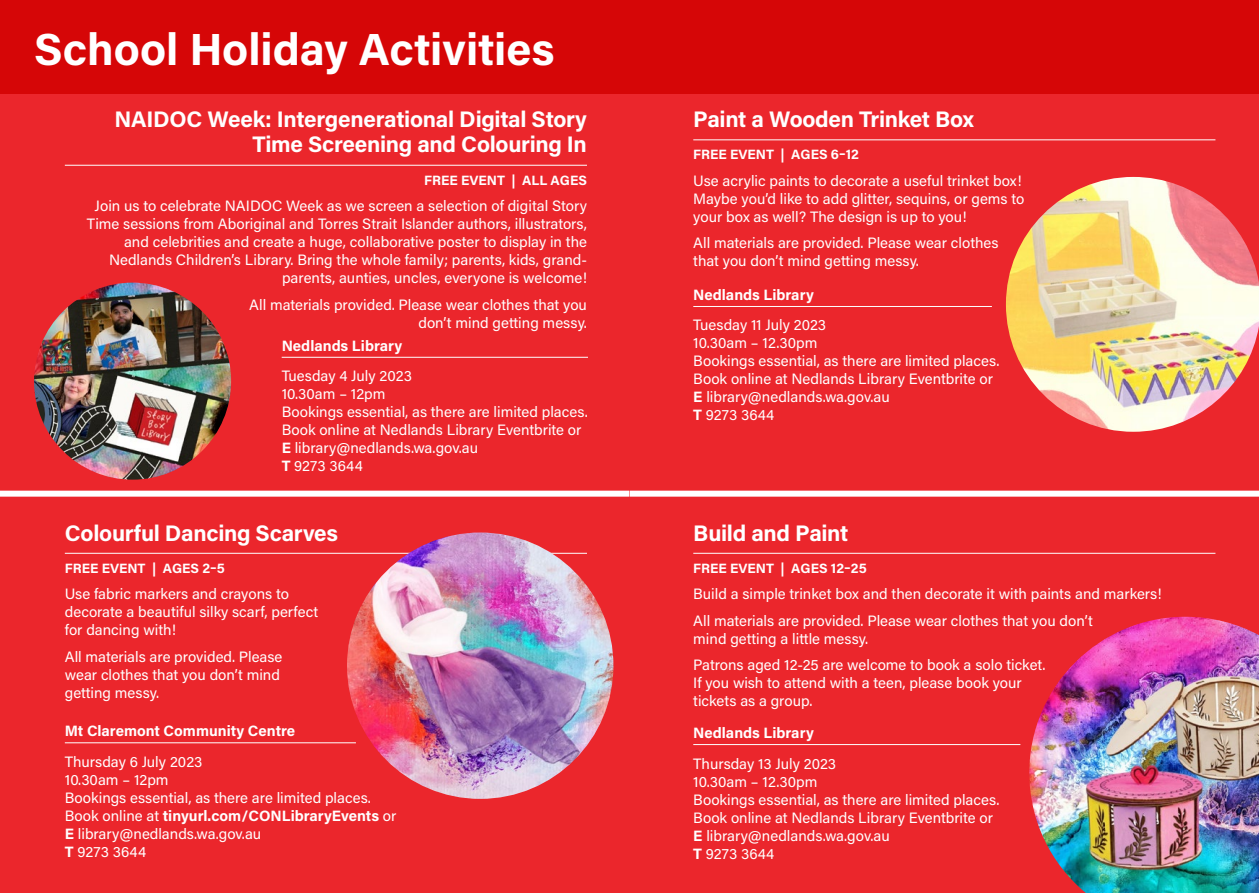
<style>
.page{position:relative;width:1259px;height:893px;background:#fff}
.page>*{position:absolute;margin:0;border:0;box-sizing:border-box;transform-origin:0 0}
.t1{font:700 45px "Acumin Pro";color:#fff}
.t2{font:700 22.5px/25.5px "Acumin Pro";letter-spacing:-.015em;color:#fff;text-align:right}
.t3{font:15px/18px "Acumin Pro";color:#fff}
.t4{font:700 15px "Acumin Pro";color:#fff}
.t5{font:700 13.5px "Acumin Pro";color:#fff}
.s1{font-weight:700}
</style>
<div class="page">
<div style="left:629px;top:0;width:630px;height:893px;background:#eb262c"></div>
<div style="left:629px;top:491px;width:630px;height:6px;background:#fff"></div>
<hr style="left:693px;top:553px;width:522px;height:1px;background:#fff">
<hr style="left:693px;top:744px;width:327px;height:1px;background:#fff">
<img style="left:1029px;top:617px;width:230px;height:276px">
<div style="left:0;top:0;width:629px;height:893px;background:#eb262c"></div>
<div style="left:0;top:491px;width:629px;height:6px;background:#fff"></div>
<hr style="left:693px;top:306px;width:299px;height:1px;background:#fff">
<img style="left:1006px;top:177px;width:253px;height:255px">
<hr style="left:693px;top:139px;width:522px;height:1px;background:#fff">
<div style="left:0;top:0;width:1259px;height:94px;background:#d60607"></div>
<hr style="left:65px;top:165px;width:522px;height:1px;background:#fff">
<hr style="left:282px;top:357px;width:306px;height:1px;background:#fff">
<img style="left:34px;top:283px;width:197px;height:197px;border-radius:99px">
<hr style="left:65px;top:553px;width:522px;height:1px;background:#fff">
<hr style="left:65px;top:742px;width:291px;height:1px;background:#fff">
<img style="left:347px;top:532px;width:266px;height:267px;border-radius:133px">
<h1 class="t1" style="left:34px;top:18px;width:522px">School Holiday Activities</h1>
<h2 class="t2" style="left:114px;top:105px;width:474px">NAIDOC Week: Intergenerational Digital Story<br>Time Screening and Colouring In</h2>
<p class="t5" style="left:424px;top:171px;width:164px">FREE EVENT | ALL AGES</p>
<p class="t3" style="left:87px;top:196px;width:501px;text-align:right">Join us to celebrate NAIDOC Week as we screen a selection of digital Story Time sessions from Aboriginal and Torres Strait Islander authors, illustrators, and celebrities and create a huge, collaborative poster to display in the Nedlands Children’s Library. Bring the whole family; parents, kids, grand&shy;parents, aunties, uncles, everyone is welcome!</p>
<p class="t3" style="left:249px;top:295px;width:339px;text-align:right">All materials provided. Please wear clothes that you don’t mind getting messy.</p>
<p class="t4" style="left:282px;top:335px;width:122px">Nedlands Library</p>
<p class="t3" style="left:282px;top:366px;width:308px">Tuesday 4 July 2023<br>10.30am – 12pm<br>Bookings essential, as there are limited places.<br>Book online at Nedlands Library Eventbrite or<br><span class="s1">E</span> library@nedlands.wa.gov.au<br><span class="s1">T</span> 9273 3644</p>
<h2 class="t2" style="left:65px;top:519px;width:275px">Colourful Dancing Scarves</h2>
<p class="t5" style="left:65px;top:559px;width:162px">FREE EVENT | AGES 2–5</p>
<p class="t3" style="left:65px;top:584px;width:255px">Use fabric markers and crayons to decorate a beautiful silky scarf, perfect for dancing with!</p>
<p class="t3" style="left:65px;top:647px;width:219px">All materials are provided. Please wear clothes that you don’t mind getting messy.</p>
<p class="t4" style="left:65px;top:720px;width:232px">Mt Claremont Community Centre</p>
<p class="t3" style="left:65px;top:752px;width:333px">Thursday 6 July 2023<br>10.30am – 12pm<br>Bookings essential, as there are limited places.<br>Book online at <span class="s1">tinyurl.com/CONLibraryEvents</span> or<br><span class="s1">E</span> library@nedlands.wa.gov.au<br><span class="s1">T</span> 9273 3644</p>
<h2 class="t2" style="left:693px;top:105px;width:282px">Paint a Wooden Trinket Box</h2>
<p class="t5" style="left:693px;top:145px;width:167px">FREE EVENT | AGES 6–12</p>
<p class="t3" style="left:693px;top:171px;width:332px">Use acrylic paints to decorate a useful trinket box!<br>Maybe you’d like to add glitter, sequins, or gems to your box as well? The design is up to you!</p>
<p class="t3" style="left:693px;top:234px;width:307px">All materials are provided. Please wear clothes that you don’t mind getting messy.</p>
<p class="t4" style="left:693px;top:284px;width:122px">Nedlands Library</p>
<p class="t3" style="left:693px;top:316px;width:308px">Tuesday 11 July 2023<br>10.30am – 12.30pm<br>Bookings essential, as there are limited places.<br>Book online at Nedlands Library Eventbrite or<br><span class="s1">E</span> library@nedlands.wa.gov.au<br><span class="s1">T</span> 9273 3644</p>
<h2 class="t2" style="left:693px;top:519px;width:157px">Build and Paint</h2>
<p class="t5" style="left:693px;top:559px;width:175px">FREE EVENT | AGES 12–25</p>
<p class="t3" style="left:693px;top:580px;width:470px;line-height:26.5px">Build a simple trinket box and then decorate it with paints and markers!<br>All materials are provided. Please wear clothes that you don’t</p>
<p class="t3" style="left:693px;top:625px;width:354px;line-height:26.5px">mind getting a little messy.<br>Patrons aged 12-25 are welcome to book a solo ticket.</p>
<p class="t3" style="left:693px;top:673px;width:330px">If you wish to attend with a teen, please book your tickets as a group.</p>
<p class="t4" style="left:693px;top:722px;width:122px">Nedlands Library</p>
<p class="t3" style="left:693px;top:754px;width:308px">Thursday 13 July 2023<br>10.30am – 12.30pm<br>Bookings essential, as there are limited places.<br>Book online at Nedlands Library Eventbrite or<br><span class="s1">E</span> library@nedlands.wa.gov.au<br><span class="s1">T</span> 9273 3644</p>
</div>
